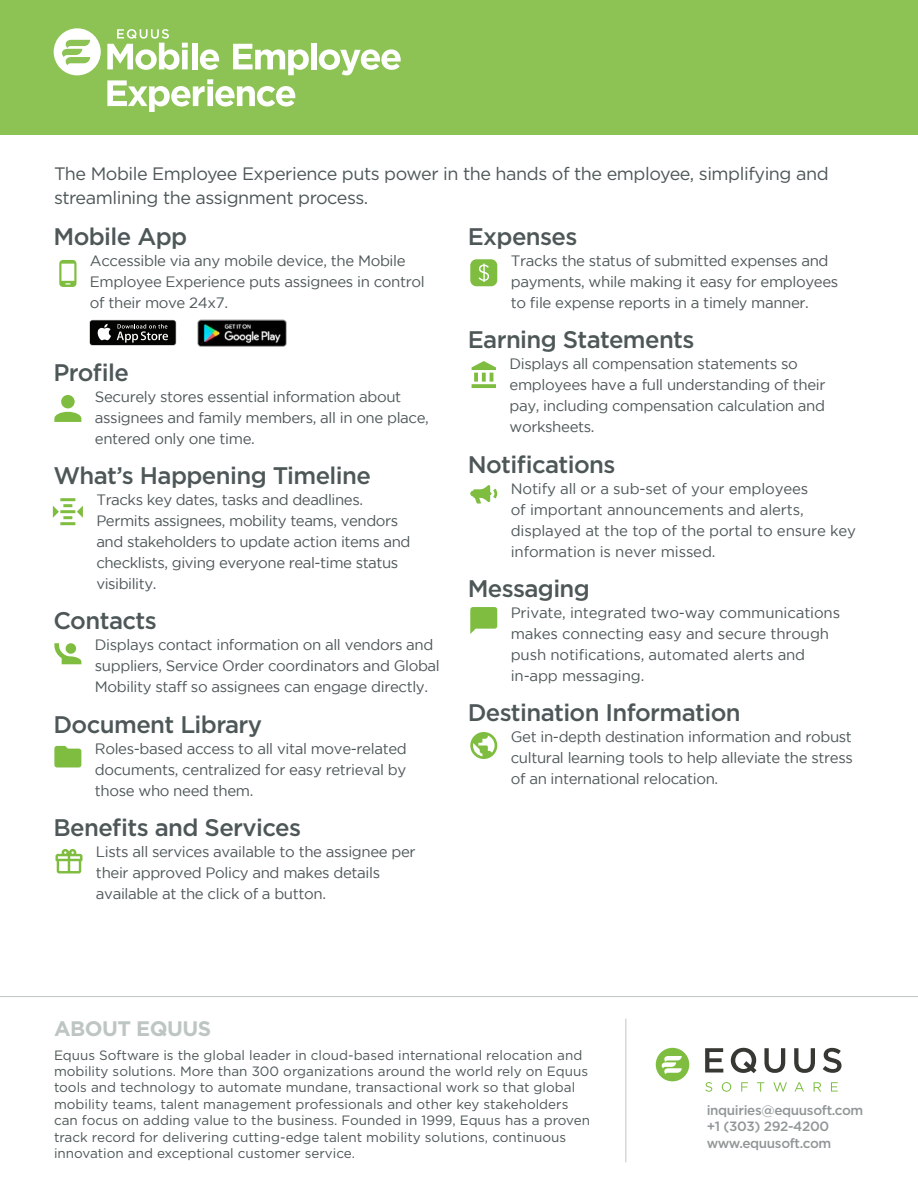
<style>
.page{position:relative;width:918px;height:1188px;background:#fff}
.page>*{position:absolute;margin:0;border:0;box-sizing:border-box;transform-origin:0 0}
.h2_grey{font:500 24px "Gotham";letter-spacing:-.025em;color:#4e5758}
.h2_green{font:500 24px "Gotham";letter-spacing:-.025em;color:#4e5758}
.h2_blue{font:500 24px "Gotham";letter-spacing:-.025em;color:#4e5758}
.t1{font:700 21px "Gotham";letter-spacing:-.025em;color:#bec6c4}
.t2{font:18px/24px "Gotham";letter-spacing:-.025em;color:#4e5758}
.h2_grey-2{font:15px/21px "Gotham";letter-spacing:-.025em;color:#4e5758}
.h2_blue-2{font:15px/21px "Gotham";letter-spacing:-.025em;color:#4e5758}
.h2_green-2{font:15px/21px "Gotham";letter-spacing:-.03em;color:#4e5758}
.h2_green-3{font:15px/21px "Gotham";letter-spacing:-.01em;color:#4e5758}
.t3{font:13.5px/16.5px "Gotham";color:#4e5758}
.t4{font:500 13.5px "Gotham";letter-spacing:-.025em;color:#919697}
</style>
<div class="page">
<div style="left:0;top:0;width:918px;height:135px;background:#8cc354"></div>
<svg style="left:59px;top:260px;width:17px;height:27px"></svg>
<svg style="left:54px;top:395px;width:27px;height:27px"></svg>
<svg style="left:53px;top:498px;width:30px;height:27px"></svg>
<svg style="left:55px;top:849px;width:27px;height:24px"></svg>
<svg style="left:54px;top:746px;width:27px;height:21px"></svg>
<svg style="left:54px;top:643px;width:27px;height:21px"></svg>
<svg style="left:470px;top:732px;width:27px;height:27px"></svg>
<svg style="left:470px;top:607px;width:27px;height:27px"></svg>
<svg style="left:470px;top:259px;width:27px;height:27px"></svg>
<svg style="left:470px;top:485px;width:27px;height:19px"></svg>
<svg style="left:472px;top:361px;width:24px;height:27px"></svg>
<div style="left:89px;top:320px;width:87px;height:26px;background:#abacaf;border-radius:3px"></div>
<div style="left:90px;top:320px;width:86px;height:25px;background:#040503;border-radius:2px"></div>
<svg style="left:97px;top:324px;width:14px;height:16px"></svg>
<svg style="left:117px;top:324px;width:51px;height:19px"></svg>
<img style="left:197px;top:319px;width:90px;height:28px">
<svg style="left:54px;top:28px;width:47px;height:47px"></svg>
<div style="left:311px;top:43px;width:6px;height:26px;background:#fff"></div>
<svg style="left:319px;top:49px;width:82px;height:26px"></svg>
<svg style="left:107px;top:29px;width:202px;height:83px"></svg>
<svg style="left:705px;top:1048px;width:18px;height:25px"></svg>
<svg style="left:731px;top:1048px;width:26px;height:25px"></svg>
<svg style="left:764px;top:1048px;width:21px;height:25px"></svg>
<svg style="left:794px;top:1048px;width:21px;height:25px"></svg>
<svg style="left:823px;top:1048px;width:19px;height:25px"></svg>
<svg style="left:705px;top:1082px;width:7px;height:10px"></svg>
<svg style="left:722px;top:1082px;width:9px;height:10px"></svg>
<svg style="left:741px;top:1082px;width:7px;height:10px"></svg>
<svg style="left:757px;top:1082px;width:7px;height:10px"></svg>
<svg style="left:773px;top:1082px;width:14px;height:10px"></svg>
<svg style="left:795px;top:1082px;width:9px;height:10px"></svg>
<svg style="left:814px;top:1082px;width:7px;height:10px"></svg>
<svg style="left:831px;top:1082px;width:7px;height:10px"></svg>
<div style="left:656px;top:1048px;width:33px;height:33px;background:#7fbd41;border-radius:50%"></div>
<svg style="left:662px;top:1056px;width:20px;height:18px"></svg>
<hr style="left:625px;top:1019px;width:1px;height:143px;background:#bec6c4">
<hr style="left:0;top:996px;width:918px;height:1px;background:#bec6c4">
<p class="t2" style="left:54px;top:161px;width:776px">The Mobile Employee Experience puts power in the hands of the employee, simplifying and streamlining the assignment process.</p>
<p class="h2_blue" style="left:53px;top:221px;width:135px">Mobile App</p>
<p class="h2_blue-2" style="left:90px;top:250px;width:336px">Accessible via any mobile device, the Mobile<br>Employee Experience puts assignees in control of their move 24x7.</p>
<p class="h2_grey" style="left:53px;top:357px;width:77px">Profile</p>
<p class="h2_grey-2" style="left:95px;top:386px;width:336px">Securely stores essential information about assignees and family members, all in one place, entered only one time.</p>
<p class="h2_green" style="left:53px;top:460px;width:319px">What’s Happening Timeline</p>
<p class="h2_green-2" style="left:96px;top:489px;width:316px">Tracks key dates, tasks and deadlines.<br>Permits assignees, mobility teams, vendors and stakeholders to update action items and checklists, giving everyone real-time status visibility.</p>
<p class="h2_blue" style="left:53px;top:605px;width:105px">Contacts</p>
<p class="h2_blue-2" style="left:95px;top:634px;width:347px">Displays contact information on all vendors and suppliers, Service Order coordinators and Global<br>Mobility staff so assignees can engage directly.</p>
<p class="h2_grey" style="left:53px;top:708px;width:210px">Document Library</p>
<p class="h2_grey-2" style="left:95px;top:738px;width:313px;text-align:justify">Roles-based access to all vital move-related documents, centralized for easy retrieval by those who need them.</p>
<p class="h2_grey" style="left:53px;top:812px;width:249px">Benefits and Services</p>
<p class="h2_grey-2" style="left:96px;top:841px;width:321px">Lists all services available to the assignee per their approved Policy and makes details available at the click of a button.</p>
<p class="h2_grey" style="left:468px;top:221px;width:111px">Expenses</p>
<p class="h2_grey-2" style="left:511px;top:250px;width:329px">Tracks the status of submitted expenses and payments, while making it easy for employees to file expense reports in a timely manner.</p>
<p class="h2_grey" style="left:468px;top:324px;width:228px">Earning Statements</p>
<p class="h2_grey-2" style="left:510px;top:353px;width:317px">Displays all compensation statements so employees have a full understanding of their pay, including compensation calculation and worksheets.</p>
<p class="h2_green" style="left:468px;top:448px;width:149px">Notifications</p>
<p class="h2_green-3" style="left:511px;top:478px;width:347px">Notify all or a sub-set of your employees<br>of important announcements and alerts, displayed at the top of the portal to ensure key information is never missed.</p>
<p class="h2_blue" style="left:468px;top:573px;width:124px">Messaging</p>
<p class="h2_blue-2" style="left:511px;top:602px;width:331px">Private, integrated two-way communications makes connecting easy and secure through push notifications, automated alerts and in-app messaging.</p>
<p class="h2_grey" style="left:468px;top:697px;width:274px">Destination Information</p>
<p class="h2_grey-2" style="left:511px;top:726px;width:344px;text-align:justify">Get in-depth destination information and robust cultural learning tools to help alleviate the stress of an international relocation.</p>
<p class="t1" style="left:54px;top:1014px;width:159px">ABOUT EQUUS</p>
<p class="t3" style="left:54px;top:1046px;width:538px">Equus Software is the global leader in cloud-based international relocation and mobility solutions. More than 300 organizations around the world rely on Equus tools and technology to automate mundane, transactional work so that global mobility teams, talent management professionals and other key stakeholders can focus on adding value to the business. Founded in 1999, Equus has a proven track record for delivering cutting-edge talent mobility solutions, continuous innovation and exceptional customer service.</p>
<p class="t4" style="left:707px;top:1102px;width:158px">inquiries@equusoft.com</p>
<p class="t4" style="left:707px;top:1118px;width:124px">+1 (303) 292-4200</p>
<p class="t4" style="left:707px;top:1134px;width:126px">www.equusoft.com</p>
</div>
